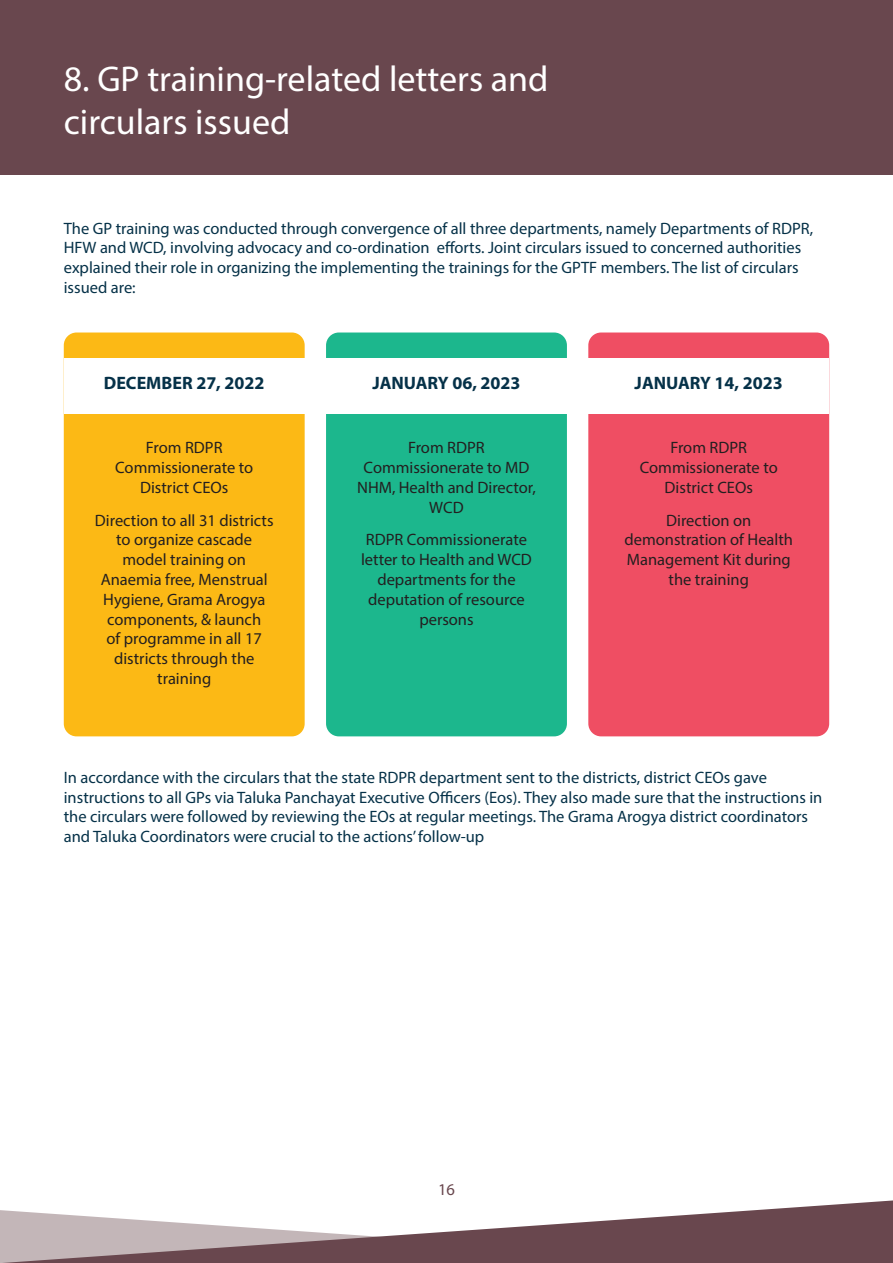
<style>
.page{position:relative;width:893px;height:1263px;background:#fff}
.page>*{position:absolute;margin:0;border:0;box-sizing:border-box;transform-origin:0 0}
.t1{font:36px/43.2px "Myriad Pro";color:#fff}
.t2{font:700 18px "Myriad Pro";color:#053148}
.t3{font:16.5px/19.8px "Myriad Pro";color:#053148}
.t4{font:16.5px/19.8px "Myriad Pro";color:#231f20;text-align:center}
.t5{font:16.5px "Myriad Pro";color:#69474e}
</style>
<div class="page">
<svg style="left:0;top:1200px;width:892px;height:63px"></svg>
<svg style="left:892px;top:1200px;width:1px;height:63px"></svg>
<div style="left:0;top:0;width:893px;height:174px;background:#69474e"></div>
<div style="left:64px;top:332px;width:241px;height:404px;background:#fcb915;border-radius:13px"></div>
<div style="left:64px;top:358px;width:241px;height:56px;background:#fff"></div>
<div style="left:326px;top:332px;width:241px;height:404px;background:#1cb78d;border-radius:13px"></div>
<div style="left:588px;top:332px;width:241px;height:404px;background:#ef4e63;border-radius:13px"></div>
<div style="left:326px;top:358px;width:241px;height:56px;background:#fff"></div>
<div style="left:588px;top:358px;width:241px;height:56px;background:#fff"></div>
<h1 class="t1" style="left:64px;top:57px;width:486px">8. GP training-related letters and circulars issued</h1>
<p class="t3" style="left:64px;top:218px;width:751px">The GP training was conducted through convergence of all three departments, namely Departments of RDPR, HFW and WCD, involving advocacy and co-ordination efforts. Joint circulars issued to concerned authorities explained their role in organizing the implementing the trainings for the GPTF members. The list of circulars issued are:</p>
<p class="t2" style="left:104px;top:373px;width:162px">DECEMBER 27, 2022</p>
<p class="t4" style="left:115px;top:438px;width:139px">From RDPR<br>Commissionerate to<br>District CEOs</p>
<p class="t4" style="left:95px;top:510px;width:180px">Direction to all 31 districts to organize cascade model training on<br>Anaemia free, Menstrual<br>Hygiene, Grama Arogya components, &amp; launch<br>of programme in all 17 districts through the training</p>
<p class="t2" style="left:372px;top:373px;width:150px">JANUARY 06, 2023</p>
<p class="t2" style="left:635px;top:373px;width:150px">JANUARY 14, 2023</p>
<p class="t4" style="left:357px;top:438px;width:180px">From RDPR<br>Commissionerate to MD<br>NHM, Health and Director,<br>WCD</p>
<p class="t4" style="left:361px;top:530px;width:172px">RDPR Commissionerate letter to Health and WCD departments for the deputation of resource persons</p>
<p class="t4" style="left:640px;top:438px;width:139px">From RDPR<br>Commissionerate to<br>District CEOs</p>
<p class="t4" style="left:624px;top:510px;width:170px">Direction on demonstration of Health<br>Management Kit during the training</p>
<p class="t3" style="left:64px;top:767px;width:760px">In accordance with the circulars that the state RDPR department sent to the districts, district CEOs gave instructions to all GPs via Taluka Panchayat Executive Officers (Eos). They also made sure that the instructions in the circulars were followed by reviewing the EOs at regular meetings. The Grama Arogya district coordinators and Taluka Coordinators were crucial to the actions’ follow-up</p>
<p class="t5" style="left:438px;top:1179px;width:18px">16</p>
</div>
